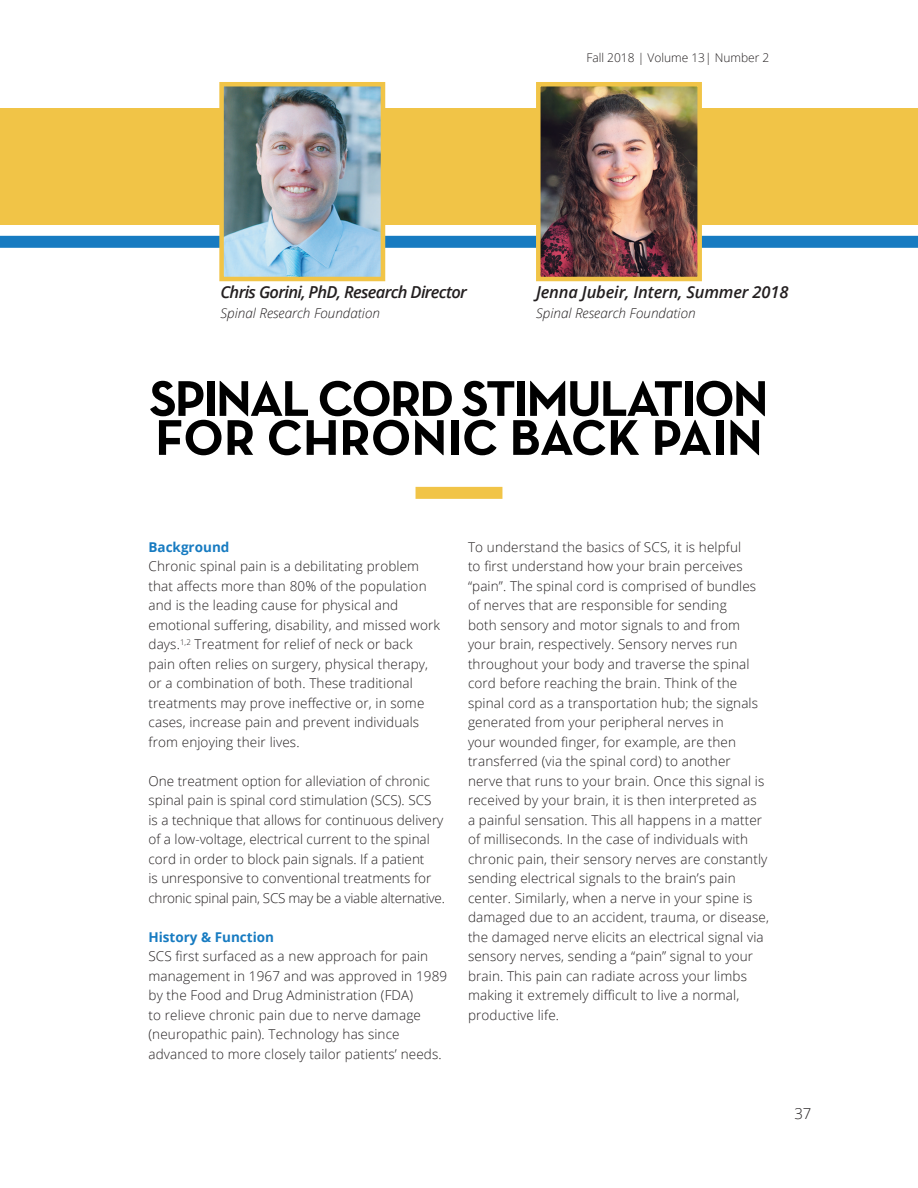
<style>
.page{position:relative;width:918px;height:1188px;background:#fff}
.page>*{position:absolute;margin:0;border:0;box-sizing:border-box;transform-origin:0 0}
.Article_Title_1{font:700 51px/39px "Neutra Text";letter-spacing:-.04em;color:#000}
.Author2{font:italic 600 16.5px "Open Sans";letter-spacing:-.04em;color:#231f20}
.Author2-2{font:italic 600 16.5px "Open Sans";letter-spacing:-.01em;color:#231f20}
.t1{font:300 15px "Open Sans";color:#231f20}
.t2{font:300 13.5px/19.5px "Open Sans";letter-spacing:.01em;color:#231f20}
.Author2-3{font:italic 300 13.5px "Open Sans";color:#231f20}
.Article_blue_subsubt{font:700 13.5px "Open Sans";color:#177bc1}
.t3{font:300 12px "Open Sans";color:#231f20}
</style>
<div class="page">
<div style="left:416px;top:487px;width:86px;height:12px;background:#f1c447"></div>
<div style="left:0;top:236px;width:918px;height:12px;background:#177bc1"></div>
<div style="left:0;top:108px;width:918px;height:117px;background:#f1c447"></div>
<img style="left:541px;top:87px;width:156px;height:189px">
<div style="left:536px;top:82px;width:166px;height:199px;border:4px solid #f1c447"></div>
<img style="left:224px;top:87px;width:156px;height:189px">
<div style="left:219px;top:82px;width:166px;height:199px;border:4px solid #f1c447"></div>
<p class="t3" style="left:586px;top:49px;width:185px">Fall 2018 | Volume 13| Number 2</p>
<p class="Author2" style="left:220px;top:281px;width:248px">Chris Gorini, PhD, Research Director</p>
<p class="Author2-3" style="left:220px;top:303px;width:161px">Spinal Research Foundation</p>
<p class="Author2-2" style="left:536px;top:281px;width:254px">Jenna Jubeir, Intern, Summer 2018</p>
<p class="Author2-3" style="left:536px;top:303px;width:161px">Spinal Research Foundation</p>
<p class="Article_Title_1" style="left:149px;top:378px;width:621px">SPINAL CORD STIMULATION<br>FOR CHRONIC BACK PAIN</p>
<p class="Article_blue_subsubt" style="left:148px;top:538px;width:82px">Background</p>
<p class="t2" style="left:148px;top:556px;width:293px">Chronic spinal pain is a debilitating problem that affects more than 80% of the population and is the leading cause for physical and emotional suffering, disability, and missed work days.<sup>1,2</sup> Treatment for relief of neck or back pain often relies on surgery, physical therapy, or a combination of both. These traditional treatments may prove ineffective or, in some cases, increase pain and prevent individuals from enjoying their lives.</p>
<p class="t2" style="left:148px;top:771px;width:298px">One treatment option for alleviation of chronic spinal pain is spinal cord stimulation (SCS). SCS<br>is a technique that allows for continuous delivery of a low-voltage, electrical current to the spinal cord in order to block pain signals. If a patient<br>is unresponsive to conventional treatments for chronic spinal pain, SCS may be a viable alternative.</p>
<p class="Article_blue_subsubt" style="left:148px;top:928px;width:127px">History &amp; Function</p>
<p class="t2" style="left:148px;top:946px;width:300px">SCS first surfaced as a new approach for pain management in 1967 and was approved in 1989 by the Food and Drug Administration (FDA)<br>to relieve chronic pain due to nerve damage (neuropathic pain). Technology has since advanced to more closely tailor patients’ needs.</p>
<p class="t2" style="left:468px;top:537px;width:302px">To understand the basics of SCS, it is helpful<br>to first understand how your brain perceives “pain”. The spinal cord is comprised of bundles of nerves that are responsible for sending<br>both sensory and motor signals to and from your brain, respectively. Sensory nerves run throughout your body and traverse the spinal cord before reaching the brain. Think of the spinal cord as a transportation hub; the signals generated from your peripheral nerves in<br>your wounded finger, for example, are then transferred (via the spinal cord) to another nerve that runs to your brain. Once this signal is received by your brain, it is then interpreted as<br>a painful sensation. This all happens in a matter of milliseconds. In the case of individuals with chronic pain, their sensory nerves are constantly sending electrical signals to the brain’s pain center. Similarly, when a nerve in your spine is damaged due to an accident, trauma, or disease, the damaged nerve elicits an electrical signal via sensory nerves, sending a “pain” signal to your brain. This pain can radiate across your limbs making it extremely difficult to live a normal, productive life.</p>
<p class="t1" style="left:794px;top:1103px;width:19px">37</p>
</div>
